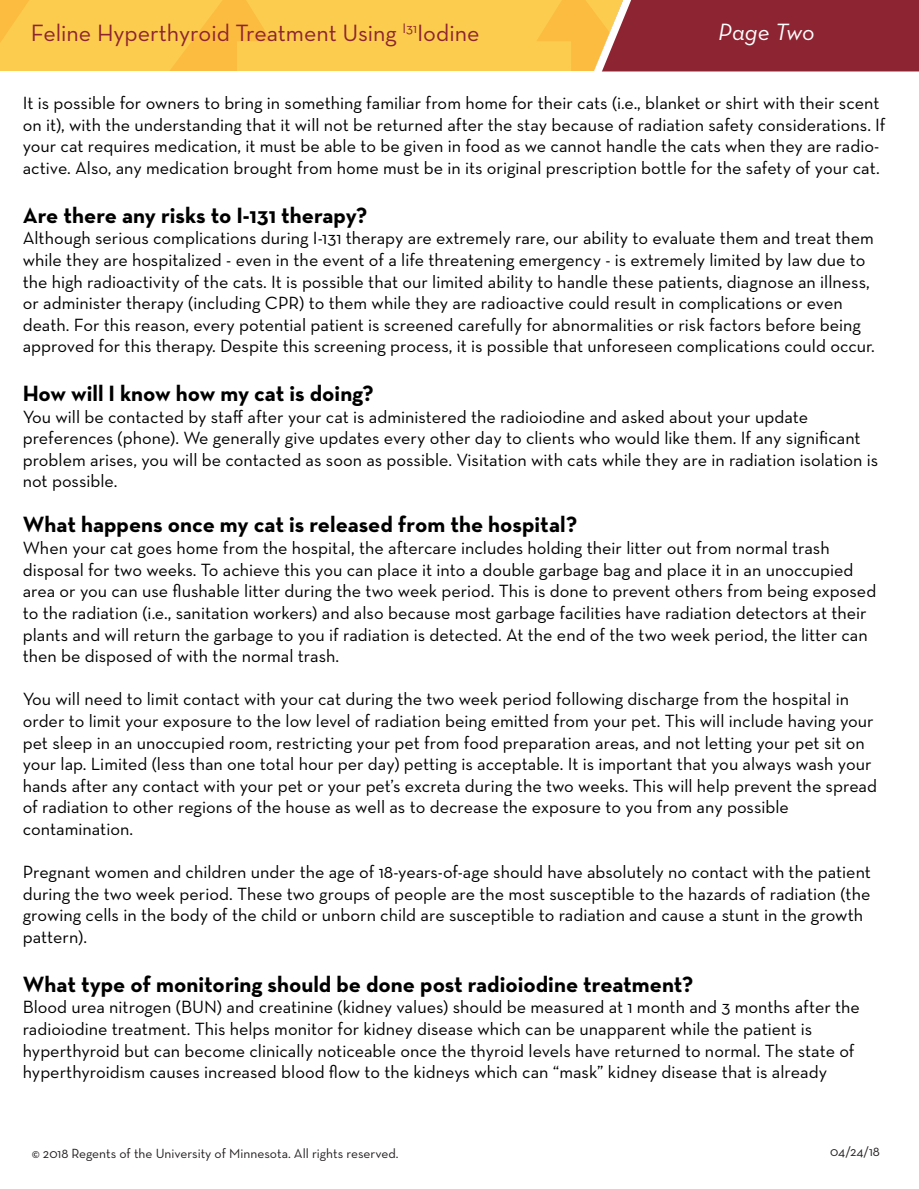
<style>
.page{position:relative;width:919px;height:1189px;background:#fff}
.page>*{position:absolute;margin:0;border:0;box-sizing:border-box;transform-origin:0 0}
.t1{font:24px "Neutra Text";color:#8d2431}
.t2{font:italic 24px "Neutra Text";color:#fff}
.t3{font:700 22.5px "Neutra Text";color:#000}
.t4{font:18px/21.6px "Neutra Text";color:#000}
.t5{font:13.5px "Neutra Text";color:#231f20}
</style>
<div class="page">
<svg style="left:0;top:0;width:587px;height:71px;background:#fcc94b"></svg>
<svg style="left:587px;top:0;width:331px;height:72px;background:#973538"></svg>
<h1 class="t1" style="left:31px;top:19px;width:450px">Feline Hyperthyroid Treatment Using <sup>I31</sup>Iodine</h1>
<h1 class="t2" style="left:718px;top:18px;width:98px">Page Two</h1>
<p class="t4" style="left:23px;top:92px;width:864px">It is possible for owners to bring in something familiar from home for their cats (i.e., blanket or shirt with their scent on it), with the understanding that it will not be returned after the stay because of radiation safety considerations. If your cat requires medication, it must be able to be given in food as we cannot handle the cats when they are radio&shy;active. Also, any medication brought from home must be in its original prescription bottle for the safety of your cat.</p>
<p class="t3" style="left:23px;top:201px;width:346px">Are there any risks to I-131 therapy?</p>
<p class="t4" style="left:23px;top:227px;width:853px">Although serious complications during I-131 therapy are extremely rare, our ability to evaluate them and treat them while they are hospitalized - even in the event of a life threatening emergency - is extremely limited by law due to the high radioactivity of the cats. It is possible that our limited ability to handle these patients, diagnose an illness, or administer therapy (including CPR) to them while they are radioactive could result in complications or even death. For this reason, every potential patient is screened carefully for abnormalities or risk factors before being approved for this therapy. Despite this screening process, it is possible that unforeseen complications could occur.</p>
<p class="t3" style="left:23px;top:379px;width:352px">How will I know how my cat is doing?</p>
<p class="t4" style="left:23px;top:405px;width:857px">You will be contacted by staff after your cat is administered the radioiodine and asked about your update preferences (phone). We generally give updates every other day to clients who would like them. If any significant problem arises, you will be contacted as soon as possible. Visitation with cats while they are in radiation isolation is not possible.</p>
<p class="t3" style="left:23px;top:510px;width:556px">What happens once my cat is released from the hospital?</p>
<p class="t4" style="left:23px;top:537px;width:855px">When your cat goes home from the hospital, the aftercare includes holding their litter out from normal trash disposal for two weeks. To achieve this you can place it into a double garbage bag and place it in an unoccupied area or you can use flushable litter during the two week period. This is done to prevent others from being exposed to the radiation (i.e., sanitation workers) and also because most garbage facilities have radiation detectors at their plants and will return the garbage to you if radiation is detected. At the end of the two week period, the litter can then be disposed of with the normal trash.</p>
<p class="t4" style="left:23px;top:688px;width:855px">You will need to limit contact with your cat during the two week period following discharge from the hospital in order to limit your exposure to the low level of radiation being emitted from your pet. This will include having your pet sleep in an unoccupied room, restricting your pet from food preparation areas, and not letting your pet sit on your lap. Limited (less than one total hour per day) petting is acceptable. It is important that you always wash your hands after any contact with your pet or your pet’s excreta during the two weeks. This will help prevent the spread of radiation to other regions of the house as well as to decrease the exposure to you from any possible contamination.</p>
<p class="t4" style="left:23px;top:861px;width:849px">Pregnant women and children under the age of 18-years-of-age should have absolutely no contact with the patient during the two week period. These two groups of people are the most susceptible to the hazards of radiation (the growing cells in the body of the child or unborn child are susceptible to radiation and cause a stunt in the growth pattern).</p>
<p class="t3" style="left:23px;top:969px;width:672px">What type of monitoring should be done post radioiodine treatment?</p>
<p class="t4" style="left:23px;top:996px;width:838px">Blood urea nitrogen (BUN) and creatinine (kidney values) should be measured at 1 month and 3 months after the radioiodine treatment. This helps monitor for kidney disease which can be unapparent while the patient is hyperthyroid but can become clinically noticeable once the thyroid levels have returned to normal. The state of hyperthyroidism causes increased blood flow to the kidneys which can “mask” kidney disease that is already</p>
<p class="t5" style="left:32px;top:1144px;width:368px">© 2018 Regents of the University of Minnesota. All rights reserved.</p>
<p class="t5" style="left:830px;top:1143px;width:51px">04/24/18</p>
</div>
